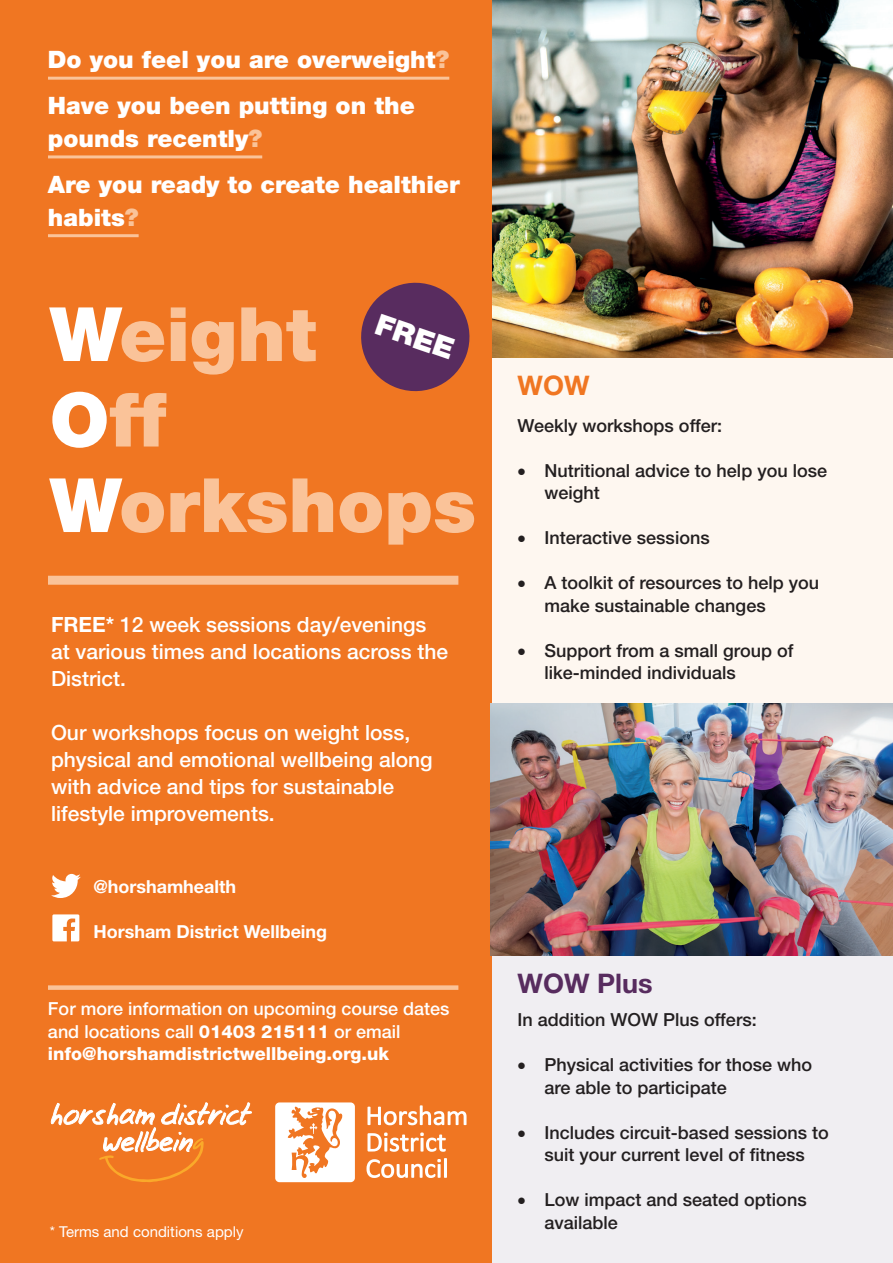
<style>
.page{position:relative;width:893px;height:1263px;background:#fff}
.page>*{position:absolute;margin:0;border:0;box-sizing:border-box;transform-origin:0 0}
.t1{font:900 75px/85.5px "Helvetica Neue LT Std";color:#fac399}
.t2{font:900 29.25px "Helvetica Neue LT Std";color:#fff}
.t3{font:700 27px "Helvetica Neue LT Std";color:#582c5f}
.t4{font:700 27px "Helvetica Neue LT Std";color:#f07622}
.t5{font:900 24px/45.8px "Helvetica Neue LT Std";color:#fff}
.t6{font:500 21px/27px "Helvetica Neue LT Std";color:#fff}
.t7{font:500 18px/22.5px "Helvetica Neue LT Std";color:#231f20}
.t8{font:500 18px/22.5px "Helvetica Neue LT Std";color:#fff}
.t9{font:700 18px "Helvetica Neue LT Std";color:#fff}
.t10{font:15px "Helvetica Neue LT Std";color:#fff}
.s1{color:#fac399}
.s2{color:#fff}
.s3{font-weight:700}
.s4{font-weight:800}
</style>
<div class="page">
<div style="left:0;top:0;width:492px;height:1263px;background:#f07622"></div>
<div style="left:492px;top:942px;width:401px;height:321px;background:#f0eef2"></div>
<div style="left:492px;top:357px;width:401px;height:383px;background:#fef7f0"></div>
<img style="left:491px;top:704px;width:402px;height:252px">
<svg style="left:367px;top:1132px;width:79px;height:20px"></svg>
<svg style="left:367px;top:1105px;width:100px;height:20px"></svg>
<svg style="left:366px;top:1158px;width:81px;height:20px"></svg>
<svg style="left:275px;top:1102px;width:80px;height:80px"></svg>
<svg style="left:51px;top:1102px;width:201px;height:80px"></svg>
<svg style="left:361px;top:282px;width:109px;height:110px"></svg>
<div style="left:48px;top:576px;width:410px;height:9px;background:#fac399"></div>
<img style="left:492px;top:0;width:401px;height:357px">
<hr style="left:48px;top:77px;width:401px;height:3px;background:#fac399">
<hr style="left:48px;top:155px;width:214px;height:3px;background:#fac399">
<hr style="left:48px;top:234px;width:91px;height:3px;background:#fac399">
<div style="left:48px;top:985px;width:410px;height:5px;background:#fac399"></div>
<svg style="left:52px;top:914px;width:27px;height:27px"></svg>
<svg style="left:51px;top:874px;width:30px;height:24px"></svg>
<h3 class="t5" style="left:48px;top:37px;width:403px">Do you feel you are overweight<span class="s1">?<br></span>Have you been putting on the</h3>
<h3 class="t5" style="left:48px;top:115px;width:413px">pounds recently<span class="s1">?<br></span>Are you ready to create healthier</h3>
<h3 class="t5" style="left:48px;top:194px;width:92px">habits<span class="s1">?</span></h3>
<h1 class="t1" style="left:50px;top:291px;width:268px"><span class="s2">W</span>eight</h1>
<h2 class="t2" style="left:382px;top:307px;width:83px;rotate:19deg">FREE</h2>
<h1 class="t1" style="left:50px;top:377px;width:428px"><span class="s2">O</span>ff<br><span class="s2">W</span>orkshops</h1>
<p class="t6" style="left:51px;top:611px;width:399px"><span class="s3">FREE*</span> 12 week sessions day/evenings at various times and locations across the<br>District.</p>
<p class="t6" style="left:51px;top:719px;width:383px">Our workshops focus on weight loss, physical and emotional wellbeing along with advice and tips for sustainable lifestyle improvements.</p>
<p class="t9" style="left:93px;top:875px;width:144px">@horshamhealth</p>
<p class="t9" style="left:93px;top:920px;width:235px">Horsham District Wellbeing</p>
<p class="t8" style="left:48px;top:997px;width:403px">For more information on upcoming course dates and locations call <span class="s4">01403 215111</span> or email <span class="s4">info@horshamdistrictwellbeing.org.uk</span></p>
<p class="t10" style="left:50px;top:1222px;width:195px">* Terms and conditions apply</p>
<h3 class="t4" style="left:518px;top:369px;width:73px">WOW</h3>
<p class="t7" style="left:518px;top:414px;width:206px">Weekly workshops offer:</p>
<p class="t7" style="left:545px;top:459px;width:284px;text-indent:-27px">• Nutritional advice to help you lose weight</p>
<p class="t7" style="left:518px;top:526px;width:194px">• Interactive sessions</p>
<p class="t7" style="left:545px;top:571px;width:276px;text-indent:-27px">• A toolkit of resources to help you make sustainable changes</p>
<p class="t7" style="left:545px;top:639px;width:250px;text-indent:-27px">• Support from a small group of like-minded individuals</p>
<h3 class="t3" style="left:518px;top:966px;width:136px">WOW Plus</h3>
<p class="t7" style="left:518px;top:1008px;width:241px">In addition WOW Plus offers:</p>
<p class="t7" style="left:545px;top:1053px;width:269px;text-indent:-27px">• Physical activities for those who are able to participate</p>
<p class="t7" style="left:518px;top:1121px;width:313px;text-align:center">• Includes circuit-based sessions to suit your current level of fitness</p>
<p class="t7" style="left:545px;top:1188px;width:264px;text-indent:-27px">• Low impact and seated options available</p>
</div>
